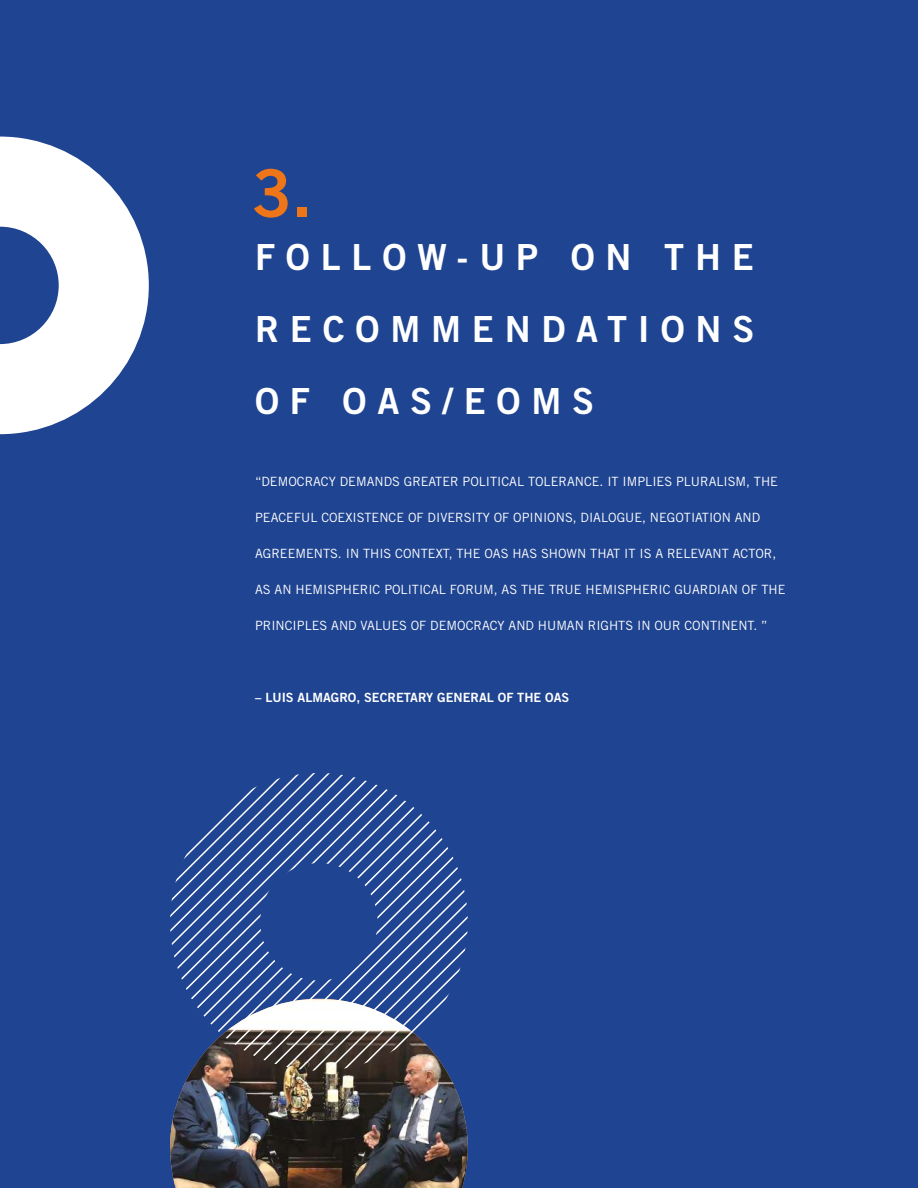
<style>
.page{position:relative;width:918px;height:1188px;background:#1f4491}
.page>*{position:absolute;margin:0;border:0;box-sizing:border-box;transform-origin:0 0}
.t1{font:66px "Trade Gothic LT Std Bd 2";color:#ee7518}
.t2{font:36px/72px "Trade Gothic LT Std Bd 2";letter-spacing:.3em;color:#fff;text-align:justify}
.t3{font:12.75px "Trade Gothic LT Std";color:#fff}
.t4{font:12.75px "Trade Gothic LT Std Bd 2";color:#fff}
</style>
<div class="page">
<img style="left:170px;top:1071px;width:298px;height:117px">
<svg style="left:0;top:137px;width:149px;height:297px;fill:#fff"></svg>
<svg style="left:170px;top:773px;width:298px;height:298px"></svg>
<h1 class="t1" style="left:252px;top:153px;width:62px">3.</h1>
<h2 class="t2" style="left:255px;top:221px;width:501px">FOLLOW-UP ON THE RECOMMENDATIONS OF OAS/EOMS</h2>
<p class="t3" style="left:255px;top:474px;width:524px">“DEMOCRACY DEMANDS GREATER POLITICAL TOLERANCE. IT IMPLIES PLURALISM, THE</p>
<p class="t3" style="left:255px;top:510px;width:507px">PEACEFUL COEXISTENCE OF DIVERSITY OF OPINIONS, DIALOGUE, NEGOTIATION AND</p>
<p class="t3" style="left:255px;top:546px;width:523px">AGREEMENTS. IN THIS CONTEXT, THE OAS HAS SHOWN THAT IT IS A RELEVANT ACTOR,</p>
<p class="t3" style="left:255px;top:582px;width:532px">AS AN HEMISPHERIC POLITICAL FORUM, AS THE TRUE HEMISPHERIC GUARDIAN OF THE</p>
<p class="t3" style="left:255px;top:618px;width:514px">PRINCIPLES AND VALUES OF DEMOCRACY AND HUMAN RIGHTS IN OUR CONTINENT. ”</p>
<p class="t4" style="left:255px;top:690px;width:316px">– LUIS ALMAGRO, SECRETARY GENERAL OF THE OAS</p>
</div>
